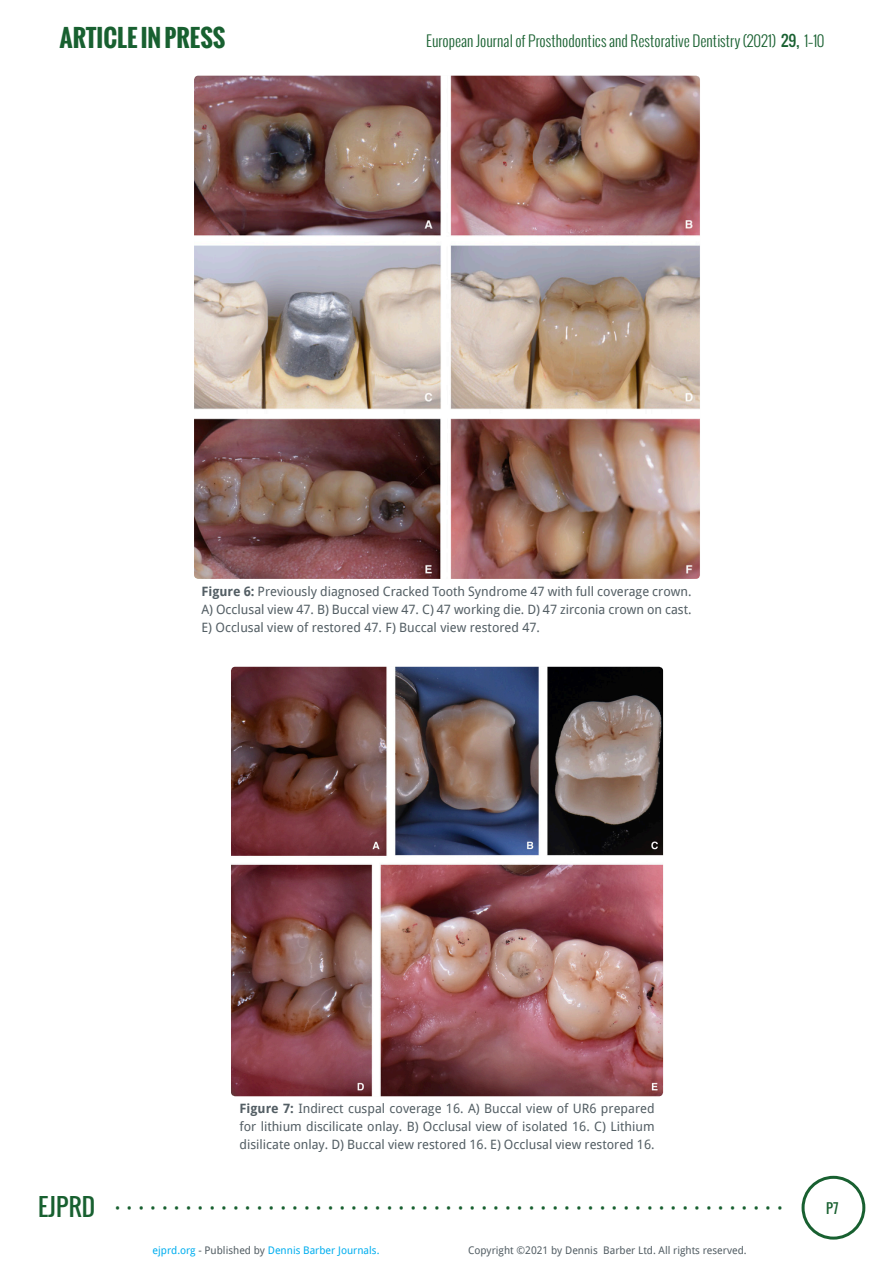
<style>
.page{position:relative;width:893px;height:1263px;background:#fff}
.page>*{position:absolute;margin:0;border:0;box-sizing:border-box;transform-origin:0 0}
.t1{font:700 24px "Oswald";color:#186030}
.t2{font:300 15px "Oswald";color:#186030}
.t3{font:13.5px "Droid Sans";color:#186030}
.t4{font:13.5px "Oswald";color:#186030}
.Inline_Figure_Text{font:12.9px/18px "Droid Sans";color:#535e64;text-align:justify}
.t5{font:10.5px "Droid Sans";color:#535e64}
.t6{font:10.5px "Droid Sans";color:#00aeef}
.s1{font-weight:400}
.s2{font-weight:700}
.s3{font-family:"Oswald";font-size:24px}
.s4{color:#535e64}
</style>
<div class="page">
<img style="left:194px;top:76px;width:506px;height:503px">
<img style="left:231px;top:667px;width:432px;height:429px">
<div style="left:801px;top:1176px;width:64px;height:63px;border:3px solid #186030;border-radius:50%"></div>
<h1 class="t1" style="left:60px;top:20px;width:167px">ARTICLE IN PRESS</h1>
<p class="t2" style="left:426px;top:31px;width:400px">European Journal of Prosthodontics and Restorative Dentistry (2021) <span class="s1">29,</span> 1–10</p>
<p class="Inline_Figure_Text" style="left:201px;top:582px;width:492px"><span class="s2">Figure 6:</span> Previously diagnosed Cracked Tooth Syndrome 47 with full coverage crown.<br>A) Occlusal view 47. B) Buccal view 47. C) 47 working die. D) 47 zirconia crown on cast.<br>E) Occlusal view of restored 47. F) Buccal view restored 47.</p>
<p class="Inline_Figure_Text" style="left:239px;top:1099px;width:417px"><span class="s2">Figure 7:</span> Indirect cuspal coverage 16. A) Buccal view of UR6 prepared for lithium discilicate onlay. B) Occlusal view of isolated 16. C) Lithium disilicate onlay. D) Buccal view restored 16. E) Occlusal view restored 16.</p>
<p class="t3" style="left:38px;top:1199px;width:746px"><span class="s3">EJPRD</span> •••••••••••••••••••••••••••••••••••••••••••••••••••••••••</p>
<p class="t6" style="left:152px;top:1243px;width:228px">ejprd.org <span class="s4">- Published by</span> Dennis Barber Journals.</p>
<p class="t5" style="left:468px;top:1243px;width:280px">Copyright ©2021 by Dennis Barber Ltd. All rights reserved.</p>
<p class="t4" style="left:826px;top:1198px;width:14px">P7</p>
</div>
